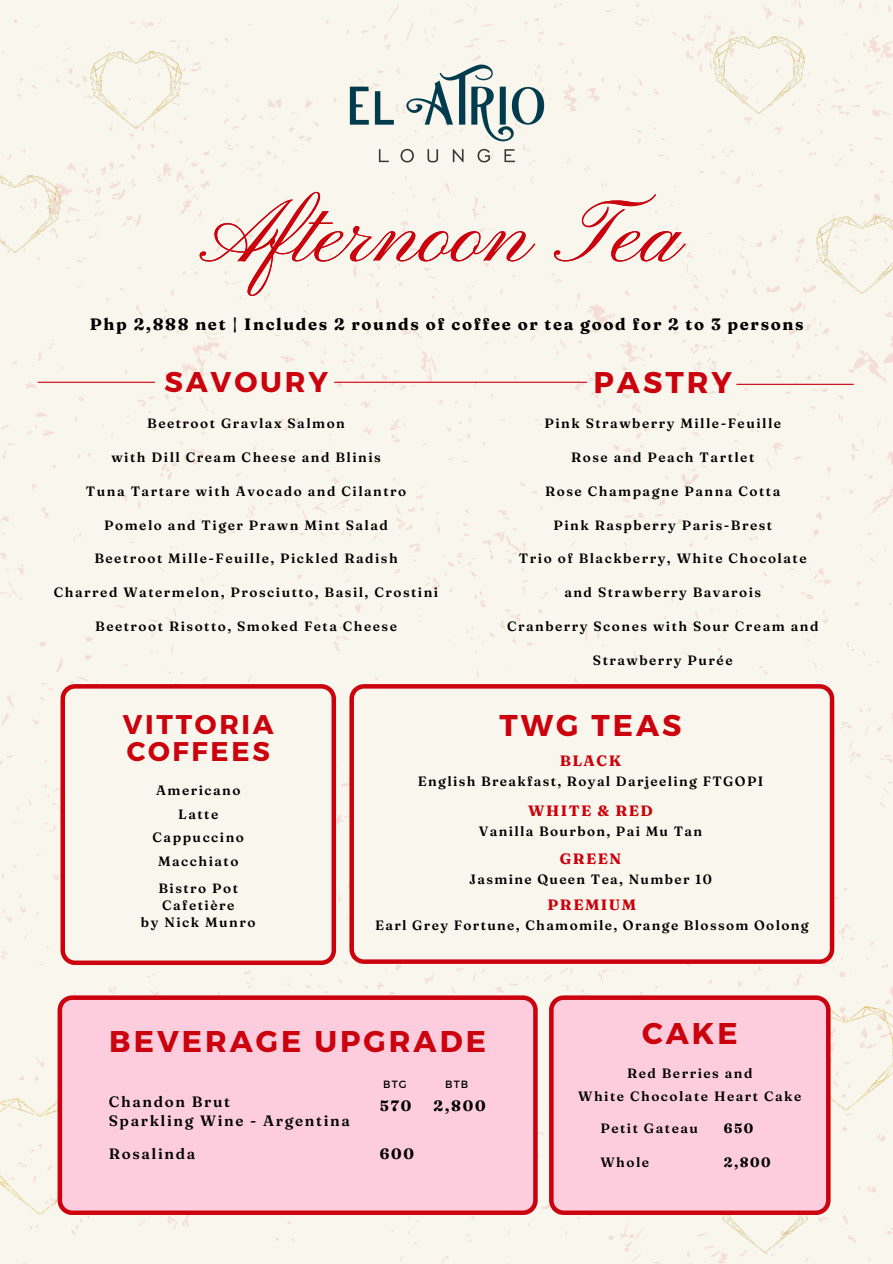
<style>
.page{position:relative;width:893px;height:1264px;background:#fff}
.page>*{position:absolute;margin:0;border:0;box-sizing:border-box;transform-origin:0 0}
.t1{font:90px "Pinyon Script";color:#cb010d}
.t2{font:700 30px "Montserrat";letter-spacing:.1em;color:#cb010d}
.t3{font:700 28.65px "Montserrat";letter-spacing:.095em;color:#cb010d}
.t4{font:700 27px/27px "Montserrat";letter-spacing:.1em;color:#cb010d}
.t5{font:700 16.5px "Fraunces 9 pt";letter-spacing:.1em;color:#000}
.t6{font:600 15px/19.2px "Fraunces 9 pt";letter-spacing:.11em;color:#000}
.t7{font:700 15px "Fraunces 9 pt";letter-spacing:.1em;color:#cb010d}
.t8{font:700 15px "Fraunces 9 pt";letter-spacing:.11em;color:#000}
.t9{font:600 13.5px/23.5px "Fraunces 9 pt";letter-spacing:.11em;color:#000;text-align:center}
.t10{font:700 13.5px "Fraunces 9 pt";letter-spacing:.11em;color:#000}
.t11{font:10.5px "Montserrat";letter-spacing:.1em;color:#000}
</style>
<div class="page">
<div style="left:0;top:0;width:892px;height:1263px;background:#f9f7ed"></div>
<img style="left:336px;top:52px;width:221px;height:123px">
<hr style="left:334px;top:382px;width:253px;height:1px;background:#cb010d">
<hr style="left:38px;top:382px;width:117px;height:1px;background:#cb010d">
<hr style="left:736px;top:384px;width:117px;height:1px;background:#cb010d">
<svg style="left:60px;top:684px;width:276px;height:281px"></svg>
<div style="left:349px;top:684px;width:485px;height:279px;background:#f9f7ed"></div>
<div style="left:58px;top:995px;width:479px;height:219px;background:#fdcddd"></div>
<svg style="left:549px;top:995px;width:281px;height:219px"></svg>
<img style="left:90px;top:52px;width:91px;height:76px">
<img style="left:0;top:176px;width:61px;height:76px">
<img style="left:713px;top:37px;width:91px;height:76px">
<img style="left:816px;top:217px;width:76px;height:76px">
<h1 class="t1" style="left:208px;top:184px;width:477px">Afternoon Tea</h1>
<h3 class="t5" style="left:90px;top:313px;width:715px">Php 2,888 net | Includes 2 rounds of coffee or tea good for 2 to 3 persons</h3>
<h5 class="t3" style="left:164px;top:363px;width:165px">SAVOURY</h5>
<h5 class="t9" style="left:147px;top:412px;width:199px">Beetroot Gravlax Salmon</h5>
<h5 class="t9" style="left:111px;top:445px;width:271px">with Dill Cream Cheese and Blinis</h5>
<h5 class="t9" style="left:86px;top:479px;width:322px">Tuna Tartare with Avocado and Cilantro</h5>
<h5 class="t9" style="left:104px;top:513px;width:285px">Pomelo and Tiger Prawn Mint Salad</h5>
<h5 class="t9" style="left:94px;top:547px;width:305px">Beetroot Mille-Feuille, Pickled Radish</h5>
<h5 class="t9" style="left:54px;top:580px;width:386px">Charred Watermelon, Prosciutto, Basil, Crostini</h5>
<h5 class="t9" style="left:95px;top:614px;width:303px">Beetroot Risotto, Smoked Feta Cheese</h5>
<p class="t2" style="left:593px;top:363px;width:140px">PASTRY</p>
<h2 class="t9" style="left:544px;top:412px;width:238px">Pink Strawberry Mille-Feuille</h2>
<h2 class="t9" style="left:571px;top:445px;width:184px">Rose and Peach Tartlet</h2>
<h2 class="t9" style="left:545px;top:479px;width:236px">Rose Champagne Panna Cotta</h2>
<h2 class="t9" style="left:553px;top:513px;width:220px">Pink Raspberry Paris-Brest</h2>
<h2 class="t9" style="left:519px;top:547px;width:289px">Trio of Blackberry, White Chocolate</h2>
<h2 class="t9" style="left:564px;top:580px;width:198px">and Strawberry Bavarois</h2>
<h2 class="t9" style="left:507px;top:614px;width:313px">Cranberry Scones with Sour Cream and</h2>
<h2 class="t9" style="left:593px;top:648px;width:141px">Strawberry Purée</h2>
<h5 class="t4" style="left:123px;top:709px;width:152px">VITTORIA<br>COFFEES</h5>
<h5 class="t9" style="left:152px;top:778px;width:93px">Americano<br>Latte<br>Cappuccino<br>Macchiato</h5>
<h5 class="t9" style="left:141px;top:880px;width:116px;line-height:16.8px">Bistro Pot<br>Cafetière<br>by Nick Munro</h5>
<h5 class="t2" style="left:499px;top:706px;width:183px">TWG TEAS</h5>
<p class="t7" style="left:559px;top:751px;width:63px">BLACK</p>
<p class="t9" style="left:418px;top:769px;width:347px">English Breakfast, Royal Darjeeling FTGOPI</p>
<h4 class="t7" style="left:528px;top:801px;width:126px">WHITE &amp; RED</h4>
<h4 class="t9" style="left:479px;top:819px;width:225px">Vanilla Bourbon, Pai Mu Tan</h4>
<h2 class="t7" style="left:559px;top:849px;width:63px">GREEN</h2>
<h2 class="t9" style="left:469px;top:867px;width:244px">Jasmine Queen Tea, Number 10</h2>
<h2 class="t7" style="left:547px;top:895px;width:90px">PREMIUM</h2>
<h2 class="t9" style="left:375px;top:913px;width:435px">Earl Grey Fortune, Chamomile, Orange Blossom Oolong</h2>
<p class="t2" style="left:109px;top:1021px;width:378px">BEVERAGE UPGRADE</p>
<h4 class="t6" style="left:109px;top:1092px;width:243px">Chandon Brut<br>Sparkling Wine - Argentina</h4>
<h4 class="t6" style="left:109px;top:1143px;width:88px">Rosalinda</h4>
<h2 class="t11" style="left:383px;top:1077px;width:25px">BTG</h2>
<h5 class="t11" style="left:445px;top:1077px;width:25px">BTB</h5>
<p class="t8" style="left:380px;top:1096px;width:33px">570</p>
<h4 class="t8" style="left:380px;top:1143px;width:36px">600</h4>
<p class="t8" style="left:433px;top:1096px;width:53px">2,800</p>
<h5 class="t2" style="left:642px;top:1013px;width:97px">CAKE</h5>
<h2 class="t9" style="left:578px;top:1060px;width:225px">Red Berries and<br>White Chocolate Heart Cake</h2>
<h4 class="t9" style="left:600px;top:1116px;width:99px">Petit Gateau</h4>
<h4 class="t9" style="left:600px;top:1149px;width:50px">Whole</h4>
<h4 class="t10" style="left:723px;top:1119px;width:31px">650</h4>
<h4 class="t10" style="left:723px;top:1153px;width:48px">2,800</h4>
</div>
